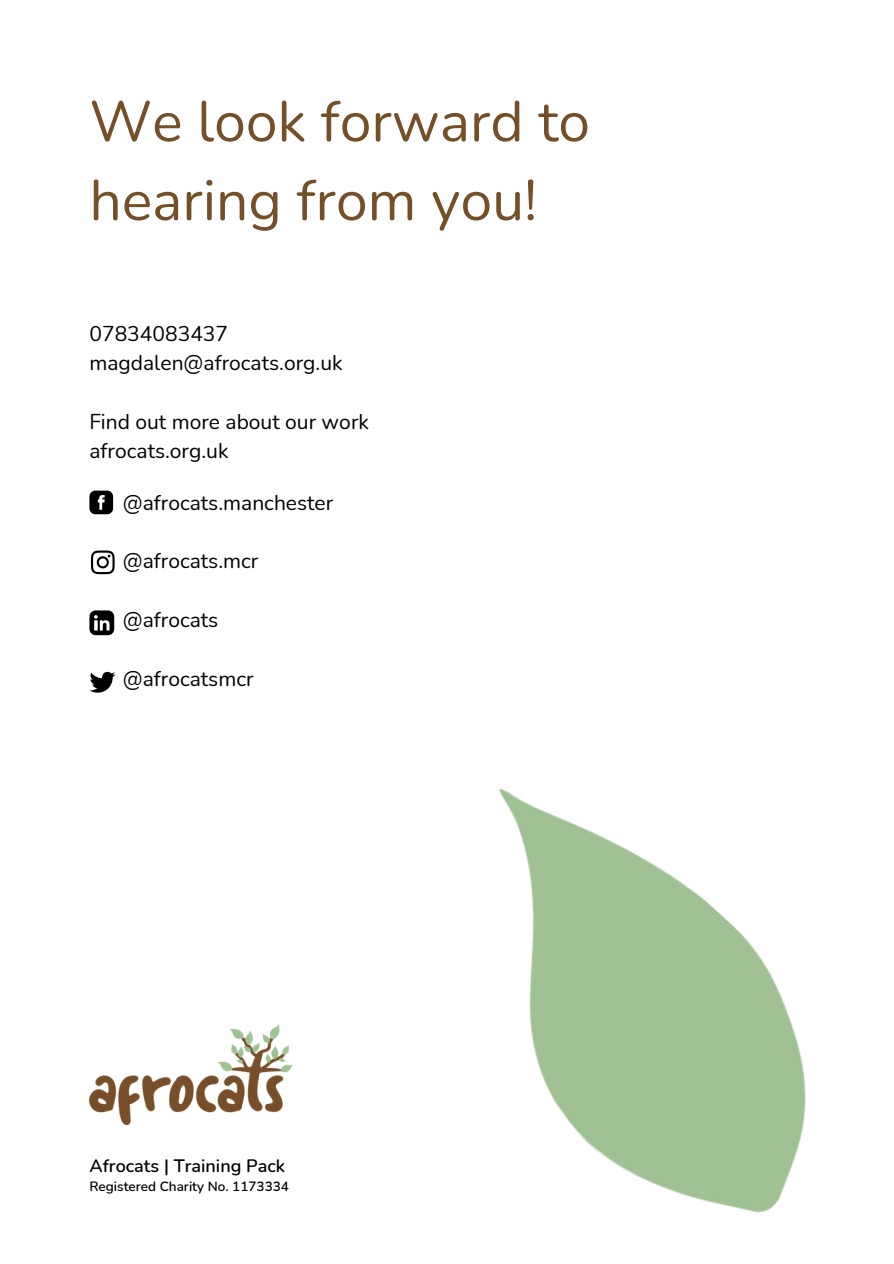
<style>
.page{position:relative;width:894px;height:1264px;background:#fff}
.page>*{position:absolute;margin:0;border:0;box-sizing:border-box;transform-origin:0 0}
.t1{font:57px/78.8px "Nunito";color:#744f28}
.t2{font:21px "Nunito";color:#000}
.t3{font:600 18px "Nunito";color:#000}
.t4{font:600 13.5px "Nunito";color:#000}
</style>
<div class="page">
<img style="left:89px;top:1024px;width:203px;height:100px">
<img style="left:499px;top:788px;width:307px;height:425px">
<svg style="left:89px;top:490px;width:24px;height:24px"></svg>
<svg style="left:91px;top:550px;width:24px;height:24px"></svg>
<svg style="left:89px;top:671px;width:26px;height:21px"></svg>
<svg style="left:89px;top:610px;width:25px;height:25px"></svg>
<p class="t1" style="left:89px;top:83px;width:502px">We look forward to hearing from you!</p>
<p class="t2" style="left:89px;top:320px;width:140px">07834083437</p>
<p class="t2" style="left:89px;top:349px;width:255px">magdalen@afrocats.org.uk</p>
<p class="t2" style="left:89px;top:407px;width:281px">Find out more about our work</p>
<p class="t2" style="left:89px;top:437px;width:141px">afrocats.org.uk</p>
<p class="t2" style="left:123px;top:488px;width:212px">@afrocats.manchester</p>
<p class="t2" style="left:123px;top:547px;width:137px">@afrocats.mcr</p>
<p class="t2" style="left:123px;top:606px;width:97px">@afrocats</p>
<p class="t2" style="left:123px;top:664px;width:132px">@afrocatsmcr</p>
<p class="t3" style="left:89px;top:1153px;width:197px">Afrocats | Training Pack</p>
<p class="t4" style="left:89px;top:1176px;width:201px">Registered Charity No. 1173334</p>
</div>
